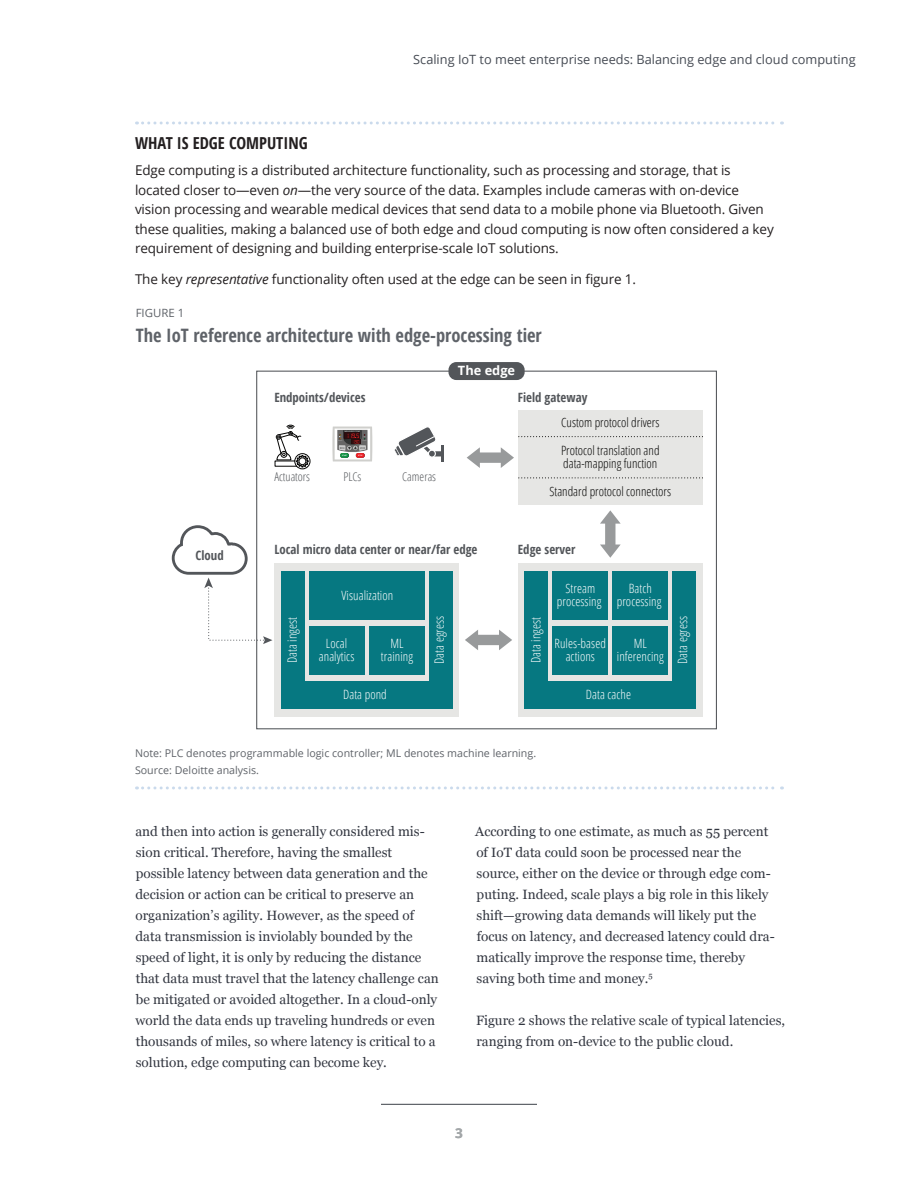
<style>
.page{position:relative;width:918px;height:1188px;background:#fff}
.page>*{position:absolute;margin:0;border:0;box-sizing:border-box;transform-origin:0 0}
.t1{font:700 18.45px "Open Sans Condensed";color:#5f6369}
.sidebar-h1{font:700 condensed 16.5px "Open Sans";color:#231f20}
.cover-top-right_attr{font:13.5px/21px "Georgia";color:#323640}
.sidebar-body{font:13.5px/19.5px "Open Sans";letter-spacing:-.01em;color:#231f20}
.page-number{font:700 13.5px "Open Sans";color:#a3a7a9}
.t2{font:300 12.75px/12.8px "Open Sans Condensed";letter-spacing:.005em;color:#fff;text-align:center}
.t3{font:300 12.75px/25.8px "Open Sans Condensed";color:#050504}
.t4{font:700 condensed 12.75px "Open Sans";color:#53565a}
.t5{font:12.75px "Open Sans";color:#464b54}
.t6{font:700 12.75px "Open Sans";color:#fff}
.t7{font:300 12.15px "Open Sans Condensed";color:#53565a}
.t8{font:11.4px "Open Sans";color:#5f6369}
.t9{font:10.65px/17.1px "Open Sans";color:#5f6369}
.s1{font-style:italic}
.s2{font-family:"Open Sans";font-weight:700;font-stretch:condensed;color:#53565a}
</style>
<div class="page">
<hr style="left:381px;top:1104px;width:156px;height:1px;background:#5f6369">
<svg style="left:143px;top:122px;width:640px;height:2px"></svg>
<svg style="left:143px;top:786px;width:640px;height:3px"></svg>
<div style="left:449px;top:362px;width:76px;height:18px;background:#53565a;border-radius:8px"></div>
<div style="left:274px;top:563px;width:185px;height:154px;background:#e6e6e4"></div>
<div style="left:281px;top:571px;width:24px;height:138px;background:#067881"></div>
<div style="left:429px;top:571px;width:23px;height:138px;background:#067881"></div>
<div style="left:282px;top:681px;width:166px;height:28px;background:#067881"></div>
<div style="left:309px;top:571px;width:116px;height:49px;background:#067881"></div>
<div style="left:309px;top:626px;width:55px;height:49px;background:#067881"></div>
<div style="left:369px;top:626px;width:56px;height:49px;background:#067881"></div>
<div style="left:518px;top:410px;width:185px;height:95px;background:#e6e6e4"></div>
<svg style="left:518px;top:436px;width:185px;height:1px"></svg>
<svg style="left:518px;top:477px;width:185px;height:1px"></svg>
<div style="left:518px;top:563px;width:185px;height:154px;background:#e6e6e4"></div>
<div style="left:525px;top:571px;width:23px;height:138px;background:#067881"></div>
<div style="left:673px;top:571px;width:23px;height:138px;background:#067881"></div>
<div style="left:526px;top:681px;width:165px;height:28px;background:#067881"></div>
<div style="left:553px;top:571px;width:55px;height:49px;background:#067881"></div>
<div style="left:613px;top:571px;width:55px;height:49px;background:#067881"></div>
<div style="left:553px;top:626px;width:55px;height:49px;background:#067881"></div>
<div style="left:613px;top:626px;width:55px;height:49px;background:#067881"></div>
<hr style="left:441px;top:446px;width:3px;height:16px;background:#53565a">
<svg style="left:394px;top:427px;width:50px;height:30px"></svg>
<svg style="left:332px;top:427px;width:40px;height:34px"></svg>
<svg style="left:274px;top:425px;width:37px;height:44px"></svg>
<svg style="left:467px;top:447px;width:47px;height:21px"></svg>
<svg style="left:465px;top:630px;width:47px;height:20px"></svg>
<svg style="left:600px;top:510px;width:21px;height:48px"></svg>
<svg style="left:171px;top:524px;width:101px;height:120px"></svg>
<p class="t5" style="left:413px;top:50px;width:444px">Scaling IoT to meet enterprise needs: Balancing edge and cloud computing</p>
<p class="sidebar-h1" style="left:135px;top:132px;width:174px">WHAT IS EDGE COMPUTING</p>
<p class="sidebar-body" style="left:135px;top:160px;width:640px">Edge computing is a distributed architecture functionality, such as processing and storage, that is located closer to—even <span class="s1">on</span>—the very source of the data. Examples include cameras with on-device vision processing and wearable medical devices that send data to a mobile phone via Bluetooth. Given these qualities, making a balanced use of both edge and cloud computing is now often considered a key requirement of designing and building enterprise-scale IoT solutions.</p>
<p class="sidebar-body" style="left:135px;top:269px;width:503px">The key <span class="s1">representative</span> functionality often used at the edge can be seen in figure 1.</p>
<p class="t8" style="left:136px;top:305px;width:50px">FIGURE 1</p>
<p class="t1" style="left:136px;top:323px;width:408px">The IoT reference architecture with edge-processing tier</p>
<p class="t4" style="left:196px;top:547px;width:30px">Cloud</p>
<p class="t4" style="left:274px;top:388px;width:93px">Endpoints/devices</p>
<p class="t7" style="left:274px;top:469px;width:37px">Actuators</p>
<p class="t7" style="left:343px;top:469px;width:20px">PLCs</p>
<p class="t7" style="left:402px;top:469px;width:35px">Cameras</p>
<p class="t6" style="left:458px;top:362px;width:59px">The edge</p>
<p class="t3" style="left:561px;top:384px;width:100px;text-indent:-43px"><span class="s2">Field gateway<br></span>Custom protocol drivers</p>
<p class="t3" style="left:561px;top:444px;width:100px;line-height:12.8px">Protocol translation and data-mapping function</p>
<p class="t3" style="left:550px;top:478px;width:123px">Standard protocol connectors</p>
<p class="t4" style="left:274px;top:540px;width:205px">Local micro data center or near/far edge</p>
<p class="t4" style="left:518px;top:540px;width:59px">Edge server</p>
<p class="t2" style="left:342px;top:588px;width:53px">Visualization</p>
<p class="t2" style="left:319px;top:637px;width:37px">Local analytics</p>
<p class="t2" style="left:381px;top:637px;width:34px">ML training</p>
<p class="t2" style="left:285px;top:663px;width:47px;rotate:-90deg">Data ingest</p>
<p class="t2" style="left:432px;top:664px;width:49px;rotate:-90deg">Data egress</p>
<p class="t2" style="left:557px;top:582px;width:46px">Stream processing</p>
<p class="t2" style="left:617px;top:582px;width:46px">Batch processing</p>
<p class="t2" style="left:555px;top:637px;width:53px">Rules-based actions</p>
<p class="t2" style="left:617px;top:637px;width:48px">ML inferencing</p>
<p class="t2" style="left:529px;top:663px;width:47px;rotate:-90deg">Data ingest</p>
<p class="t2" style="left:676px;top:664px;width:49px;rotate:-90deg">Data egress</p>
<p class="t2" style="left:343px;top:687px;width:45px">Data pond</p>
<p class="t2" style="left:586px;top:687px;width:47px">Data cache</p>
<p class="t9" style="left:135px;top:745px;width:403px">Note: PLC denotes programmable logic controller; ML denotes machine learning.<br>Source: Deloitte analysis.</p>
<p class="cover-top-right_attr" style="left:135px;top:820px;width:305px">and then into action is generally considered mis&shy;sion critical. Therefore, having the smallest possible latency between data generation and the decision or action can be critical to preserve an organization’s agility. However, as the speed of data transmission is inviolably bounded by the speed of light, it is only by reducing the distance that data must travel that the latency challenge can be mitigated or avoided altogether. In a cloud-only world the data ends up traveling hundreds or even thousands of miles, so where latency is critical to a solution, edge computing can become key.</p>
<p class="cover-top-right_attr" style="left:475px;top:820px;width:301px">According to one estimate, as much as 55 percent of IoT data could soon be processed near the source, either on the device or through edge com&shy;puting. Indeed, scale plays a big role in this likely shift—growing data demands will likely put the focus on latency, and decreased latency could dra&shy;matically improve the response time, thereby saving both time and money.<sup>5</sup></p>
<p class="cover-top-right_attr" style="left:476px;top:1009px;width:311px">Figure 2 shows the relative scale of typical latencies, ranging from on-device to the public cloud.</p>
<p class="page-number" style="left:455px;top:1123px;width:9px">3</p>
</div>
